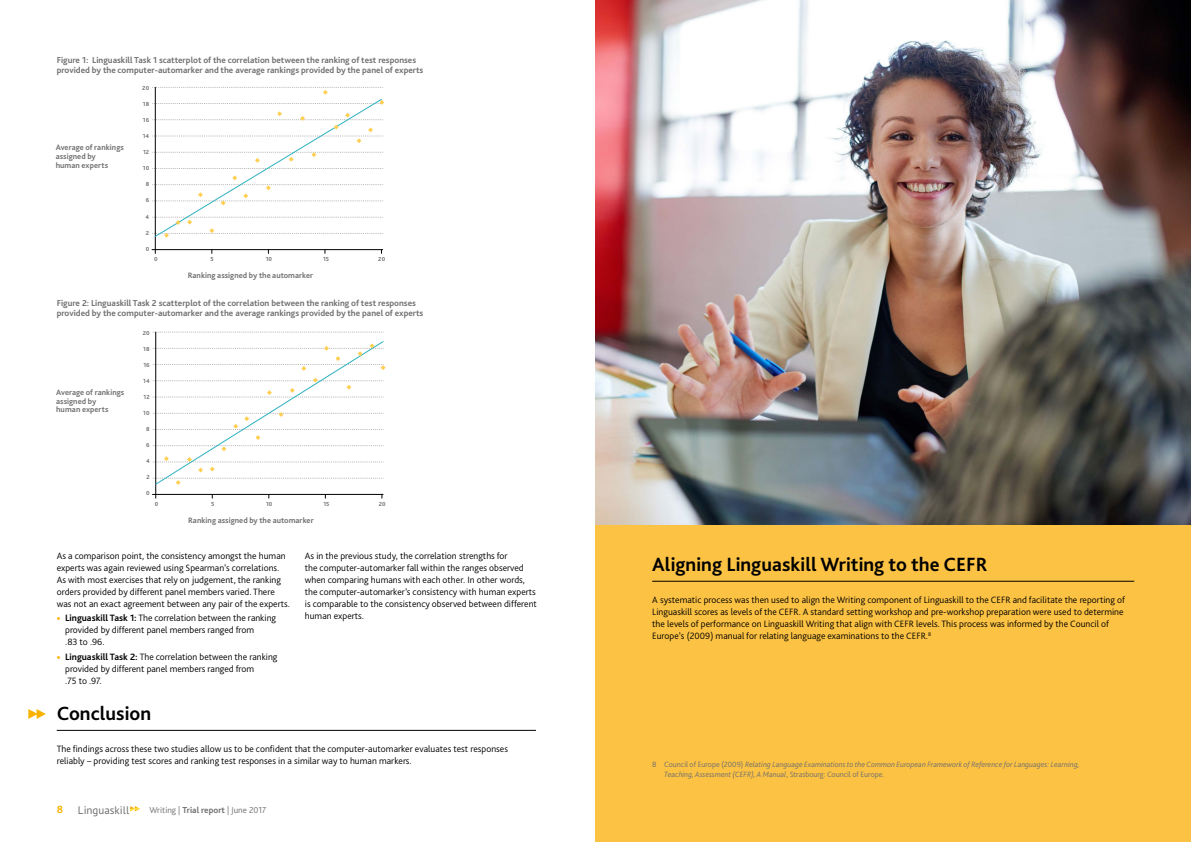
<style>
.page{position:relative;width:1191px;height:842px;background:#fff}
.page>*{position:absolute;margin:0;border:0;box-sizing:border-box;transform-origin:0 0}
.t1{font:700 20px "Bliss Pro";letter-spacing:.005em;color:#000}
.t2{font:11px "PT Sans";color:#706f6f}
.t3{font:700 11px "Bliss Pro";color:#fab200}
.t4{font:300 9.6px/12px "Bliss Pro";letter-spacing:.005em;color:#000}
.t5{font:700 9px/10px "Bliss Pro";color:#706f6f}
.t6{font:300 9px "Bliss Pro";color:#706f6f}
.t7{font:700 8.2px/8.7px "Bliss Pro";letter-spacing:.01em;color:#706f6f}
.t8{font:italic 300 8px/9.5px "Bliss Pro";color:#706f6f}
.t9{font:700 6.1px "Bliss Pro";letter-spacing:.015em;color:#706f6f}
.s1{font-weight:800;font-size:11px;color:#fab200}
.s2{font-weight:700}
.s3{font-style:normal}
</style>
<div class="page">
<svg style="left:130px;top:806px;width:10px;height:5px"></svg>
<div style="left:595px;top:525px;width:596px;height:317px;background:#fcc243"></div>
<img style="left:595px;top:0;width:596px;height:525px">
<hr style="left:652px;top:581px;width:482px;height:1px;background:#000">
<hr style="left:152px;top:249px;width:231px;height:1px;background:#000">
<hr style="left:155px;top:87px;width:1px;height:166px;background:#000">
<svg style="left:154px;top:87px;width:230px;height:151px"></svg>
<svg style="left:153px;top:332px;width:231px;height:1px"></svg>
<hr style="left:152px;top:494px;width:231px;height:1px;background:#000">
<hr style="left:155px;top:332px;width:1px;height:166px;background:#000">
<svg style="left:153px;top:340px;width:232px;height:145px"></svg>
<hr style="left:57px;top:730px;width:479px;height:1px;background:#000">
<svg style="left:28px;top:709px;width:18px;height:10px"></svg>
<p class="t5" style="left:57px;top:55px;width:368px">Figure 1: Linguaskill Task 1 scatterplot of the correlation between the ranking of test responses provided by the computer-automarker and the average rankings provided by the panel of experts</p>
<p class="t7" style="left:56px;top:143px;width:70px">Average of rankings assigned by<br>human experts</p>
<p class="t9" style="left:142px;top:84px;width:8px">20</p>
<p class="t9" style="left:143px;top:100px;width:8px">18</p>
<p class="t9" style="left:143px;top:116px;width:8px">16</p>
<p class="t9" style="left:143px;top:132px;width:8px">14</p>
<p class="t9" style="left:143px;top:148px;width:8px">12</p>
<p class="t9" style="left:143px;top:165px;width:8px">10</p>
<p class="t9" style="left:146px;top:181px;width:5px">8</p>
<p class="t9" style="left:146px;top:197px;width:5px">6</p>
<p class="t9" style="left:146px;top:213px;width:5px">4</p>
<p class="t9" style="left:146px;top:229px;width:5px">2</p>
<p class="t9" style="left:146px;top:245px;width:5px">0</p>
<p class="t9" style="left:154px;top:255px;width:5px">0</p>
<p class="t9" style="left:211px;top:255px;width:5px">5</p>
<p class="t9" style="left:266px;top:255px;width:8px">10</p>
<p class="t9" style="left:323px;top:255px;width:8px">15</p>
<p class="t9" style="left:378px;top:255px;width:8px">20</p>
<p class="t7" style="left:188px;top:270px;width:127px">Ranking assigned by the automarker</p>
<p class="t5" style="left:57px;top:298px;width:368px">Figure 2: Linguaskill Task 2 scatterplot of the correlation between the ranking of test responses provided by the computer-automarker and the average rankings provided by the panel of experts</p>
<p class="t7" style="left:56px;top:388px;width:70px">Average of rankings assigned by<br>human experts</p>
<p class="t9" style="left:143px;top:329px;width:8px">20</p>
<p class="t9" style="left:143px;top:345px;width:8px">18</p>
<p class="t9" style="left:143px;top:361px;width:8px">16</p>
<p class="t9" style="left:143px;top:377px;width:8px">14</p>
<p class="t9" style="left:143px;top:393px;width:8px">12</p>
<p class="t9" style="left:143px;top:409px;width:8px">10</p>
<p class="t9" style="left:146px;top:425px;width:5px">8</p>
<p class="t9" style="left:146px;top:441px;width:5px">6</p>
<p class="t9" style="left:146px;top:457px;width:5px">4</p>
<p class="t9" style="left:146px;top:474px;width:5px">2</p>
<p class="t9" style="left:146px;top:490px;width:5px">0</p>
<p class="t9" style="left:155px;top:500px;width:5px">0</p>
<p class="t9" style="left:211px;top:500px;width:5px">5</p>
<p class="t9" style="left:266px;top:500px;width:8px">10</p>
<p class="t9" style="left:323px;top:500px;width:8px">15</p>
<p class="t9" style="left:379px;top:500px;width:8px">20</p>
<p class="t7" style="left:188px;top:515px;width:127px">Ranking assigned by the automarker</p>
<p class="t4" style="left:57px;top:549px;width:235px">As a comparison point, the consistency amongst the human experts was again reviewed using Spearman’s correlations.<br>As with most exercises that rely on judgement, the ranking orders provided by different panel members varied. There was not an exact agreement between any pair of the experts.</p>
<p class="t4" style="left:65px;top:612px;width:212px;text-indent:-9px"><span class="s1">•</span> <span class="s2">Linguaskill Task 1:</span> The correlation between the ranking provided by different panel members ranged from<br>.83 to .96.</p>
<p class="t4" style="left:65px;top:651px;width:214px;text-indent:-9px"><span class="s1">•</span> <span class="s2">Linguaskill Task 2:</span> The correlation between the ranking provided by different panel members ranged from<br>.75 to .97.</p>
<p class="t4" style="left:305px;top:549px;width:234px">As in the previous study, the correlation strengths for<br>the computer-automarker fall within the ranges observed when comparing humans with each other. In other words, the computer-automarker’s consistency with human experts is comparable to the consistency observed between different human experts.</p>
<h1 class="t1" style="left:57px;top:701px;width:96px">Conclusion</h1>
<p class="t4" style="left:57px;top:742px;width:453px">The findings across these two studies allow us to be confident that the computer-automarker evaluates test responses reliably – providing test scores and ranking test responses in a similar way to human markers.</p>
<p class="t3" style="left:57px;top:802px;width:8px">8</p>
<p class="t2" style="left:78px;top:803px;width:53px">Linguaskill</p>
<p class="t6" style="left:149px;top:804px;width:118px">Writing | <span class="s2">Trial report</span> | June 2017</p>
<h1 class="t1" style="left:652px;top:552px;width:337px">Aligning Linguaskill Writing to the CEFR</h1>
<p class="t4" style="left:652px;top:593px;width:474px">A systematic process was then used to align the Writing component of Linguaskill to the CEFR and facilitate the reporting of Linguaskill scores as levels of the CEFR. A standard setting workshop and pre-workshop preparation were used to determine the levels of performance on Linguaskill Writing that align with CEFR levels. This process was informed by the Council of Europe’s (2009) manual for relating language examinations to the CEFR.<sup>8</sup></p>
<p class="t8" style="left:664px;top:760px;width:417px;text-indent:-12px"><span class="s3">8 Council of Europe (2009)</span> Relating Language Examinations to the Common European Framework of Reference for Languages: Learning,<br>Teaching, Assessment (CEFR), A Manual<span class="s3">, Strasbourg: Council of Europe.</span></p>
</div>
